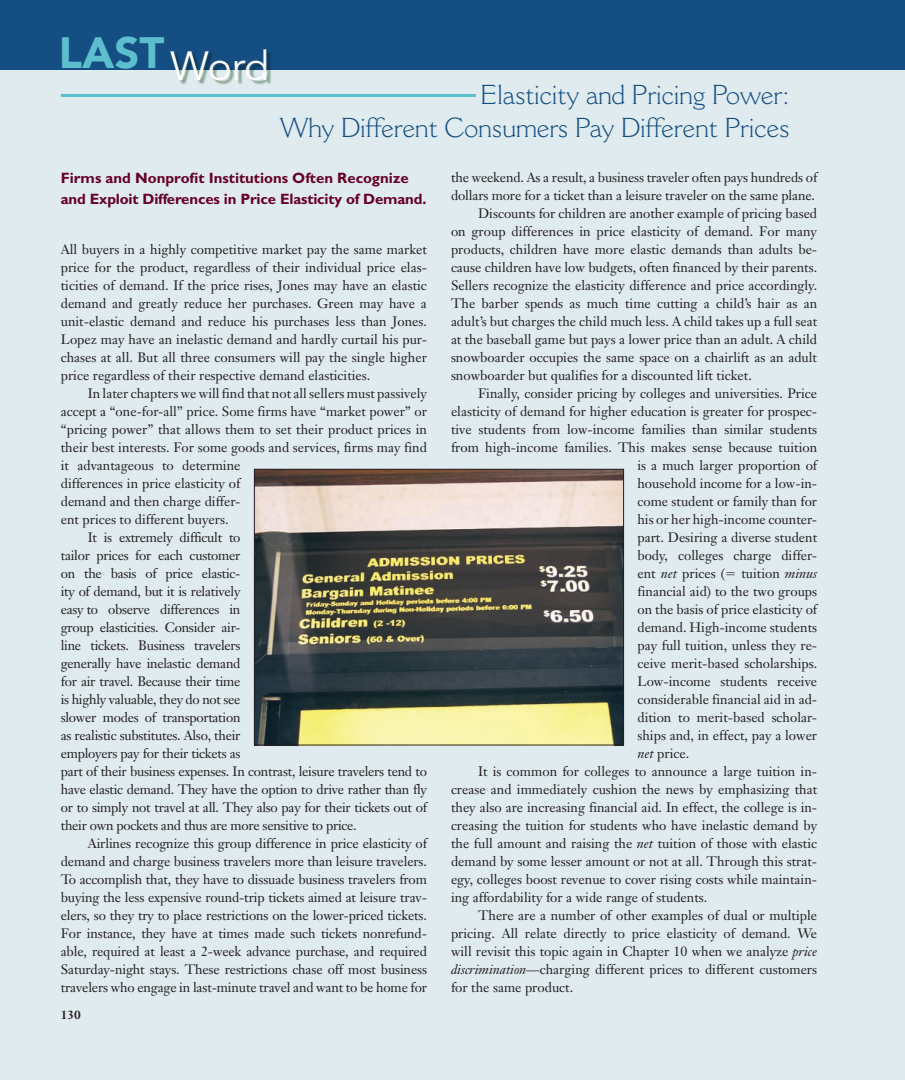
<style>
.page{position:relative;width:905px;height:1080px;background:#fff}
.page>*{position:absolute;margin:0;border:0;box-sizing:border-box;transform-origin:0 0}
.t1{font:900 43.5px "Avenir LT Std";color:#5dbfcd}
.t2{font:300 27px/32.4px "Cantoria";color:#144e82;text-align:right}
.t3{font:700 15px/21px "Gill Sans";letter-spacing:-.01em;color:#670026}
.t4{font:13.5px/18px "Janson Text";color:#231f20;text-align:justify}
.t5{font:13.5px "Janson Text";letter-spacing:-.02em;color:#231f20}
.t6{font:700 12px "Janson Text";color:#231f20}
.s1{font-style:italic}
.s2{font-family:"Mathematical Pi One"}
</style>
<div class="page">
<div style="left:0;top:0;width:904px;height:1080px;background:#e0ebf0"></div>
<div style="left:0;top:0;width:904px;height:70px;background:#144e82"></div>
<hr style="left:61px;top:94px;width:415px;height:3px;background:#5dbfcd">
<img style="left:173px;top:51px;width:98px;height:34px">
<img style="left:256px;top:471px;width:366px;height:272px">
<div style="left:254px;top:469px;width:370px;height:276px;border:1px solid #231f20"></div>
<h1 class="t1" style="left:59px;top:35px;width:212px">LAST<sub>Word</sub></h1>
<h2 class="t2" style="left:280px;top:81px;width:510px">Elasticity and Pricing Power:<br>Why Different Consumers Pay Different Prices</h2>
<p class="t3" style="left:61px;top:169px;width:367px">Firms and Nonprofit Institutions Often Recognize and Exploit Differences in Price Elasticity of Demand.</p>
<p class="t4" style="left:61px;top:241px;width:368px">All buyers in a highly competitive market pay the same market price for the product, regardless of their individual price elas&shy;ticities of demand. If the price rises, Jones may have an elastic demand and greatly reduce her purchases. Green may have a unit-elastic demand and reduce his purchases less than Jones.<br>Lopez may have an inelastic demand and hardly curtail his pur&shy;chases at all. But all three consumers will pay the single higher price regardless of their respective demand elasticities.</p>
<p class="t4" style="left:88px;top:385px;width:340px">In later chapters we will find that not all sellers must passively</p>
<p class="t4" style="left:61px;top:403px;width:367px">accept a “one-for-all” price. Some firms have “market power” or</p>
<p class="t4" style="left:61px;top:421px;width:368px">“pricing power” that allows them to set their product prices in</p>
<p class="t4" style="left:61px;top:439px;width:367px">their best interests. For some goods and services, firms may find</p>
<p class="t4" style="left:61px;top:457px;width:181px">it advantageous to determine</p>
<p class="t4" style="left:61px;top:475px;width:181px">differences in price elasticity of</p>
<p class="t4" style="left:61px;top:493px;width:181px">demand and then charge differ-</p>
<p class="t4" style="left:61px;top:511px;width:169px">ent prices to different buyers.</p>
<p class="t5" style="left:88px;top:531px;width:154px">It is extremely difficult to</p>
<p class="t5" style="left:61px;top:549px;width:181px">tailor prices for each customer</p>
<p class="t5" style="left:61px;top:567px;width:181px">on the basis of price elastic-</p>
<p class="t5" style="left:61px;top:585px;width:181px">ity of demand, but it is relatively</p>
<p class="t5" style="left:61px;top:603px;width:181px">easy to observe differences in</p>
<p class="t5" style="left:61px;top:621px;width:181px">group elasticities. Consider air-</p>
<p class="t5" style="left:61px;top:639px;width:181px">line tickets. Business travelers</p>
<p class="t5" style="left:61px;top:657px;width:181px">generally have inelastic demand</p>
<p class="t5" style="left:61px;top:675px;width:181px">for air travel. Because their time</p>
<p class="t5" style="left:61px;top:693px;width:181px">is highly valuable, they do not see</p>
<p class="t5" style="left:61px;top:711px;width:181px">slower modes of transportation</p>
<p class="t5" style="left:61px;top:729px;width:181px">as realistic substitutes. Also, their</p>
<p class="t5" style="left:61px;top:747px;width:181px">employers pay for their tickets as</p>
<p class="t5" style="left:61px;top:765px;width:367px">part of their business expenses. In contrast, leisure travelers tend to</p>
<p class="t5" style="left:61px;top:783px;width:368px">have elastic demand. They have the option to drive rather than fly</p>
<p class="t5" style="left:61px;top:801px;width:368px">or to simply not travel at all. They also pay for their tickets out of</p>
<p class="t5" style="left:61px;top:819px;width:297px">their own pockets and thus are more sensitive to price.</p>
<p class="t4" style="left:88px;top:835px;width:341px">Airlines recognize this group difference in price elasticity of</p>
<p class="t4" style="left:61px;top:853px;width:367px">demand and charge business travelers more than leisure travelers.</p>
<p class="t4" style="left:61px;top:871px;width:367px">To accomplish that, they have to dissuade business travelers from</p>
<p class="t4" style="left:61px;top:889px;width:368px">buying the less expensive round-trip tickets aimed at leisure trav-</p>
<p class="t4" style="left:61px;top:907px;width:367px">elers, so they try to place restrictions on the lower-priced tickets.</p>
<p class="t4" style="left:61px;top:925px;width:367px">For instance, they have at times made such tickets nonrefund-</p>
<p class="t4" style="left:61px;top:943px;width:367px">able, required at least a 2-week advance purchase, and required</p>
<p class="t4" style="left:61px;top:961px;width:368px">Saturday-night stays. These restrictions chase off most business</p>
<p class="t4" style="left:61px;top:979px;width:368px">travelers who engage in last-minute travel and want to be home for</p>
<p class="t6" style="left:61px;top:1010px;width:22px">130</p>
<p class="t4" style="left:451px;top:169px;width:368px">the weekend. As a result, a business traveler often pays hundreds of</p>
<p class="t4" style="left:451px;top:187px;width:365px">dollars more for a ticket than a leisure traveler on the same plane.</p>
<p class="t4" style="left:478px;top:205px;width:341px">Discounts for children are another example of pricing based</p>
<p class="t4" style="left:451px;top:223px;width:367px">on group differences in price elasticity of demand. For many</p>
<p class="t4" style="left:451px;top:241px;width:367px">products, children have more elastic demands than adults be-</p>
<p class="t4" style="left:451px;top:259px;width:368px">cause children have low budgets, often financed by their parents.</p>
<p class="t4" style="left:451px;top:277px;width:368px">Sellers recognize the elasticity difference and price accordingly.</p>
<p class="t4" style="left:451px;top:295px;width:367px">The barber spends as much time cutting a child’s hair as an</p>
<p class="t4" style="left:451px;top:313px;width:368px">adult’s but charges the child much less. A child takes up a full seat</p>
<p class="t4" style="left:451px;top:331px;width:368px">at the baseball game but pays a lower price than an adult. A child</p>
<p class="t4" style="left:451px;top:349px;width:367px">snowboarder occupies the same space on a chairlift as an adult</p>
<p class="t4" style="left:451px;top:367px;width:302px">snowboarder but qualifies for a discounted lift ticket.</p>
<p class="t4" style="left:478px;top:385px;width:340px">Finally, consider pricing by colleges and universities. Price</p>
<p class="t4" style="left:451px;top:403px;width:368px">elasticity of demand for higher education is greater for prospec-</p>
<p class="t4" style="left:451px;top:421px;width:367px">tive students from low-income families than similar students</p>
<p class="t4" style="left:451px;top:439px;width:367px">from high-income families. This makes sense because tuition</p>
<p class="t4" style="left:637px;top:457px;width:181px">is a much larger proportion of</p>
<p class="t4" style="left:637px;top:475px;width:181px">household income for a low-in-</p>
<p class="t4" style="left:637px;top:493px;width:181px">come student or family than for</p>
<p class="t4" style="left:637px;top:511px;width:181px">his or her high-income counter-</p>
<p class="t4" style="left:637px;top:529px;width:181px">part. Desiring a diverse student</p>
<p class="t4" style="left:637px;top:547px;width:181px">body, colleges charge differ-</p>
<p class="t4" style="left:637px;top:565px;width:181px">ent <span class="s1">net</span> prices (<span class="s2">-</span> tuition <span class="s1">minus</span></p>
<p class="t4" style="left:637px;top:583px;width:181px">financial aid) to the two groups</p>
<p class="t4" style="left:637px;top:601px;width:181px">on the basis of price elasticity of</p>
<p class="t4" style="left:637px;top:619px;width:181px">demand. High-income students</p>
<p class="t4" style="left:637px;top:637px;width:181px">pay full tuition, unless they re-</p>
<p class="t4" style="left:637px;top:655px;width:181px">ceive merit-based scholarships.</p>
<p class="t4" style="left:637px;top:673px;width:181px">Low-income students receive</p>
<p class="t4" style="left:637px;top:691px;width:181px">considerable financial aid in ad-</p>
<p class="t4" style="left:637px;top:709px;width:181px">dition to merit-based scholar-</p>
<p class="t4" style="left:637px;top:727px;width:181px">ships and, in effect, pay a lower</p>
<p class="t4" style="left:637px;top:745px;width:53px"><span class="s1">net</span> price.</p>
<p class="t4" style="left:478px;top:763px;width:340px">It is common for colleges to announce a large tuition in-</p>
<p class="t4" style="left:451px;top:781px;width:368px">crease and immediately cushion the news by emphasizing that</p>
<p class="t4" style="left:451px;top:799px;width:368px">they also are increasing financial aid. In effect, the college is in-</p>
<p class="t4" style="left:451px;top:817px;width:368px">creasing the tuition for students who have inelastic demand by</p>
<p class="t4" style="left:451px;top:835px;width:367px">the full amount and raising the <span class="s1">net</span> tuition of those with elastic</p>
<p class="t4" style="left:451px;top:853px;width:368px">demand by some lesser amount or not at all. Through this strat-</p>
<p class="t4" style="left:451px;top:871px;width:367px">egy, colleges boost revenue to cover rising costs while maintain-</p>
<p class="t4" style="left:451px;top:889px;width:258px">ing affordability for a wide range of students.</p>
<p class="t4" style="left:478px;top:907px;width:340px">There are a number of other examples of dual or multiple</p>
<p class="t4" style="left:451px;top:925px;width:368px">pricing. All relate directly to price elasticity of demand. We</p>
<p class="t4" style="left:451px;top:943px;width:367px">will revisit this topic again in Chapter 10 when we analyze <span class="s1">price</span></p>
<p class="t4" style="left:451px;top:961px;width:367px"><span class="s1">discrimination</span>—charging different prices to different customers</p>
<p class="t4" style="left:451px;top:979px;width:124px">for the same product.</p>
</div>
